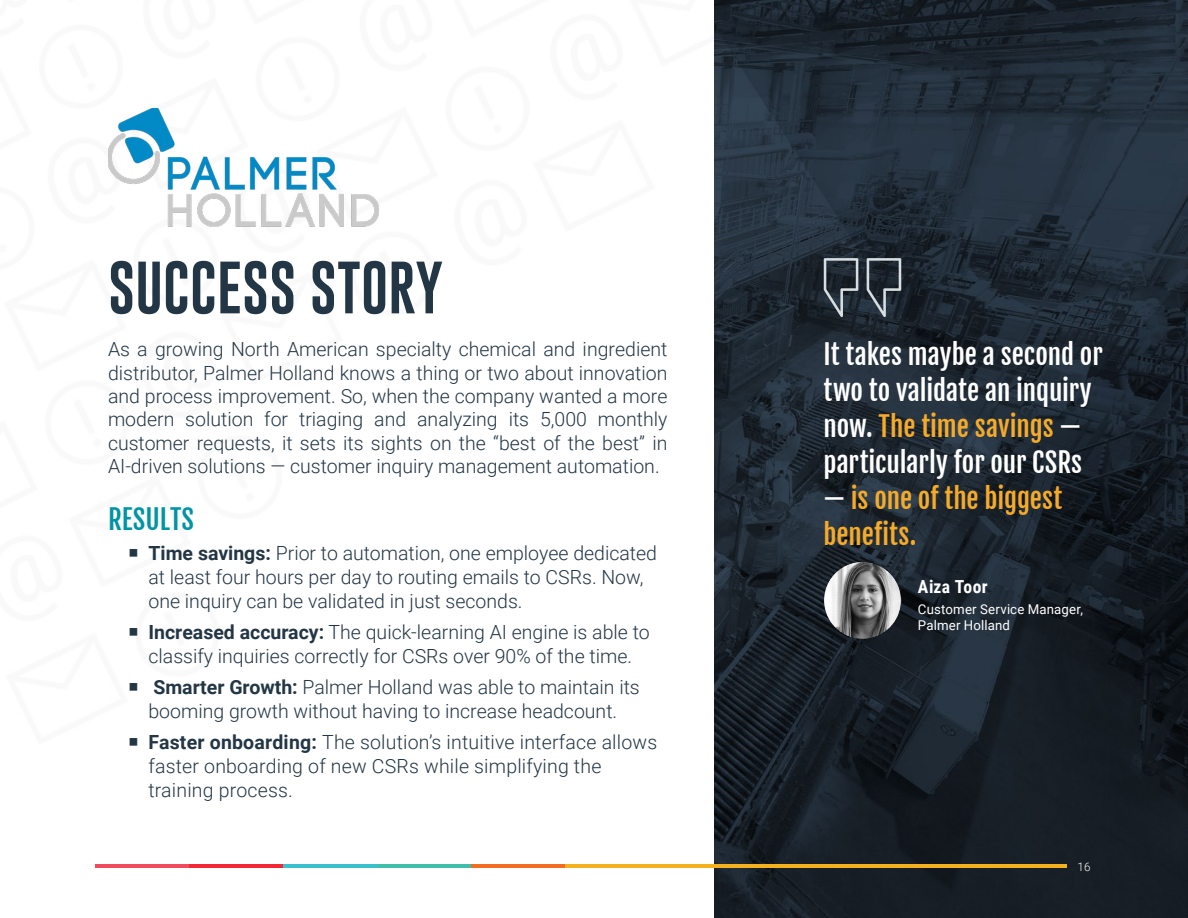
<style>
.page{position:relative;width:1188px;height:918px;background:#fff}
.page>*{position:absolute;margin:0;border:0;box-sizing:border-box;transform-origin:0 0}
.t1{font:54px "Gobold";color:#233645}
.t2{font:27px/36px "Fjalla One";letter-spacing:-.005em;color:#fff}
.t3{font:27px/36px "Fjalla One";letter-spacing:-.005em;color:#f5ab2a}
.t4{font:27px "Fjalla One";color:#0094a6}
.t5{font:300 19.5px/24px "Roboto";color:#233645}
.t6{font:700 18px "Roboto Condensed";letter-spacing:.02em;color:#fff}
.t7{font:13.5px/16.2px "Roboto";letter-spacing:.01em;color:#fff}
.t8{font:300 11.7px "Roboto";color:#fff}
.s1{font-weight:700}
.s2{color:#f5ab2a}
.s3{color:#fff}
</style>
<div class="page">
<img style="left:715px;top:0;width:473px;height:918px">
<img style="left:108px;top:108px;width:270px;height:119px">
<svg style="left:867px;top:258px;width:34px;height:59px;background:#414a53"></svg>
<svg style="left:824px;top:258px;width:34px;height:59px;background:#424b53"></svg>
<img style="left:824px;top:562px;width:77px;height:77px">
<hr style="left:95px;top:864px;width:95px;height:4px;background:#f04c5e">
<hr style="left:189px;top:864px;width:94px;height:4px;background:#f32735">
<hr style="left:283px;top:864px;width:94px;height:4px;background:#3ac1cd">
<hr style="left:377px;top:864px;width:94px;height:4px;background:#3fbeac">
<hr style="left:471px;top:864px;width:94px;height:4px;background:#f36c23">
<hr style="left:565px;top:864px;width:502px;height:4px;background:#f3b120">
<h1 class="t1" style="left:108px;top:253px;width:337px">SUCCESS STORY</h1>
<p class="t5" style="left:108px;top:337px;width:561px;line-height:23.4px;text-align:justify">As a growing North American specialty chemical and ingredient distributor, Palmer Holland knows a thing or two about innovation and process improvement. So, when the company wanted a more modern solution for triaging and analyzing its 5,000 monthly customer requests, it sets its sights on the “best of the best” in AI-driven solutions — customer inquiry management automation.</p>
<h2 class="t4" style="left:108px;top:502px;width:88px">RESULTS</h2>
<p class="t5" style="left:148px;top:541px;width:510px"><span class="s1">Time savings:</span> Prior to automation, one employee dedicated at least four hours per day to routing emails to CSRs. Now, one inquiry can be validated in just seconds.</p>
<p class="t5" style="left:148px;top:619px;width:503px"><span class="s1">Increased accuracy:</span> The quick-learning AI engine is able to classify inquiries correctly for CSRs over 90% of the time.</p>
<p class="t5" style="left:148px;top:674px;width:493px"><span class="s1">Smarter Growth:</span> Palmer Holland was able to maintain its booming growth without having to increase headcount.</p>
<p class="t5" style="left:148px;top:729px;width:510px"><span class="s1">Faster onboarding:</span> The solution’s intuitive interface allows faster onboarding of new CSRs while simplifying the training process.</p>
<h2 class="t2" style="left:823px;top:336px;width:281px">It takes maybe a second or two to validate an inquiry now. <span class="s2">The time savings</span> — particularly for our CSRs</h2>
<h2 class="t3" style="left:823px;top:480px;width:240px"><span class="s3">—</span> is one of the biggest benefits.</h2>
<p class="t6" style="left:918px;top:574px;width:71px">Aiza Toor</p>
<p class="t7" style="left:918px;top:600px;width:167px">Customer Service Manager,<br>Palmer Holland</p>
<p class="t8" style="left:1078px;top:858px;width:15px">16</p>
</div>
